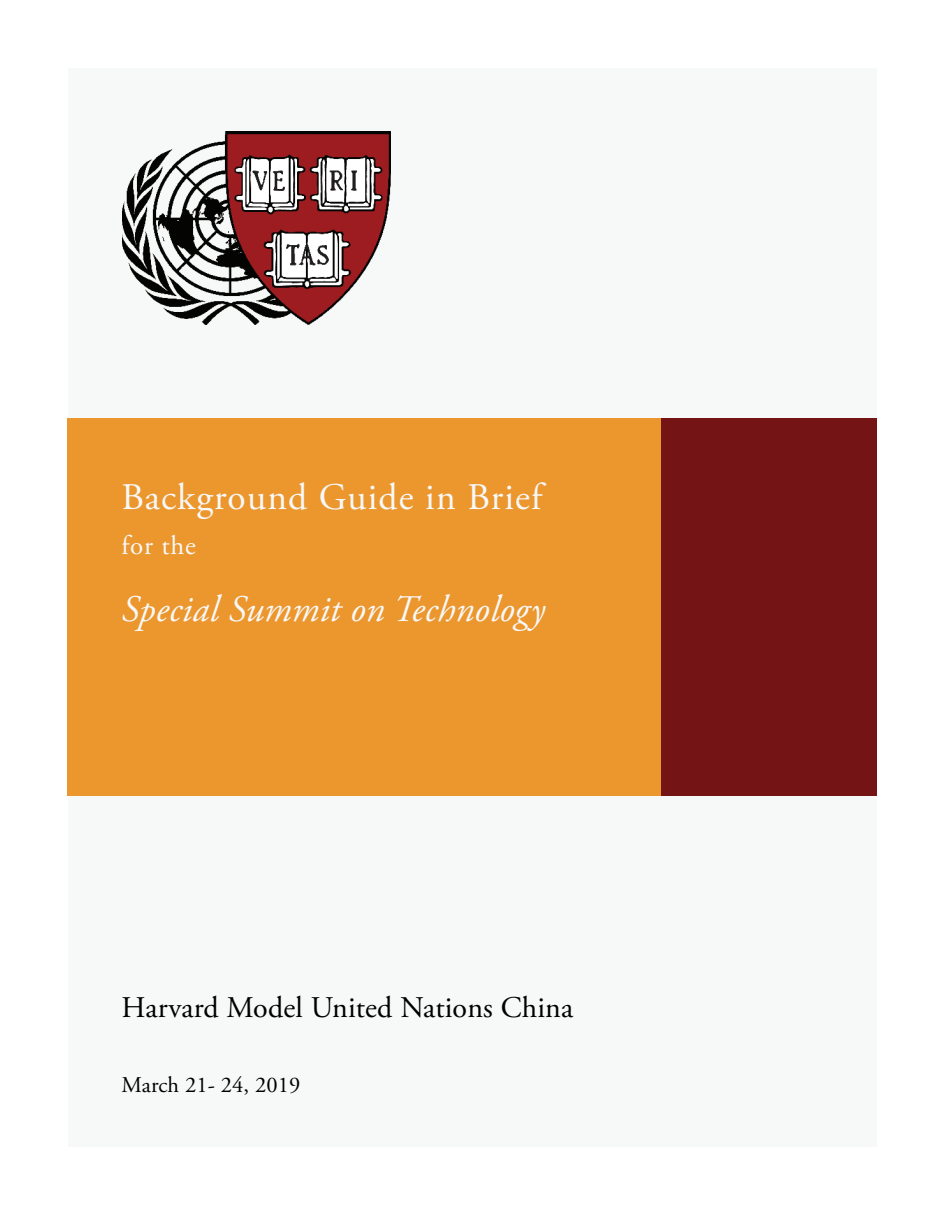
<style>
.page{position:relative;width:945px;height:1215px;background:#fff}
.page>*{position:absolute;margin:0;border:0;box-sizing:border-box;transform-origin:0 0}
.t1{font:italic 37.5px "Adobe Garamond Pro";letter-spacing:.005em;color:#f7f8f8}
.t2{font:37.5px "Adobe Garamond Pro";letter-spacing:.03em;color:#f7f8f8}
.t3{font:30px "Adobe Garamond Pro";letter-spacing:.005em;color:#000}
.t4{font:27px "Adobe Garamond Pro";letter-spacing:.03em;color:#f7f8f8}
.t5{font:22.5px "Adobe Garamond Pro";letter-spacing:.005em;color:#000}
</style>
<div class="page">
<div style="left:68px;top:68px;width:809px;height:1079px;background:#f7f8f8"></div>
<div style="left:68px;top:418px;width:810px;height:378px;background:#ec972e"></div>
<img style="left:123px;top:132px;width:267px;height:192px">
<div style="left:662px;top:418px;width:216px;height:378px;background:#741415"></div>
<p class="t2" style="left:122px;top:474px;width:422px">Background Guide in Brief</p>
<p class="t4" style="left:122px;top:529px;width:76px">for the</p>
<p class="t1" style="left:122px;top:587px;width:425px">Special Summit on Technology</p>
<p class="t3" style="left:122px;top:989px;width:453px">Harvard Model United Nations China</p>
<p class="t5" style="left:122px;top:1071px;width:180px">March 21- 24, 2019</p>
</div>
